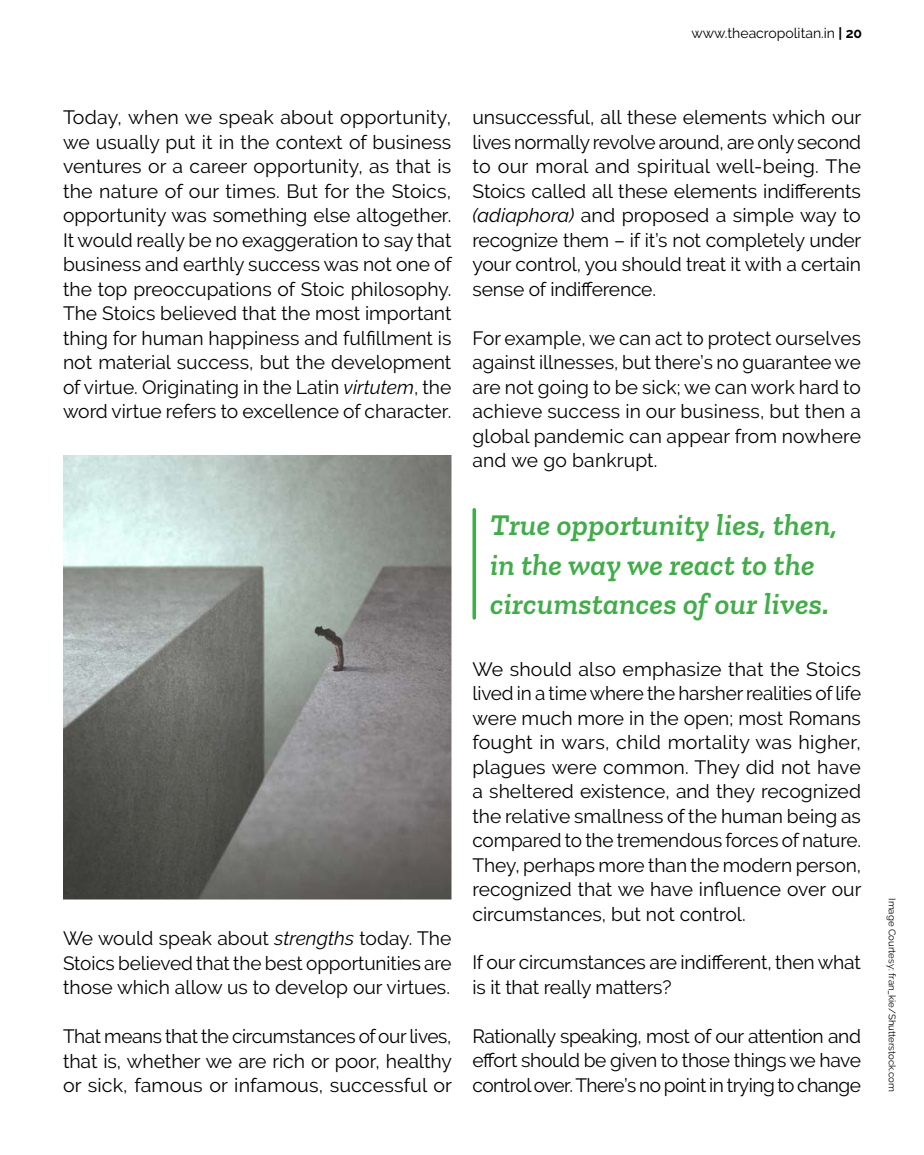
<style>
.page{position:relative;width:924px;height:1155px;background:#fff}
.page>*{position:absolute;margin:0;border:0;box-sizing:border-box;transform-origin:0 0}
.t1{font:italic 600 30.62px/39.4px "Zilla Slab";letter-spacing:.01em;color:#41ad49}
.t2{font:19.25px/24.5px "Raleway";letter-spacing:-.01em;color:#000;text-align:justify}
.t3{font:14px "Raleway";color:#000}
.t4{font:9.62px "Raleway";color:#000}
.s1{font-weight:700}
.s2{font-style:italic}
</style>
<div class="page">
<svg style="left:472px;top:510px;width:4px;height:108px"></svg>
<img style="left:63px;top:455px;width:389px;height:445px">
<p class="t3" style="left:691px;top:25px;width:172px">www.theacropolitan.in <span class="s1">| 20</span></p>
<p class="t2" style="left:63px;top:105px;width:390px">Today, when we speak about opportunity, we usually put it in the context of business ventures or a career opportunity, as that is the nature of our times. But for the Stoics, opportunity was something else altogether.<br>It would really be no exaggeration to say that business and earthly success was not one of the top preoccupations of Stoic philosophy.<br>The Stoics believed that the most important thing for human happiness and fulfillment is not material success, but the development of virtue. Originating in the Latin <span class="s2">virtutem</span>, the word virtue refers to excellence of character.</p>
<p class="t2" style="left:63px;top:926px;width:390px">We would speak about <span class="s2">strengths</span> today. The Stoics believed that the best opportunities are those which allow us to develop our virtues.</p>
<p class="t2" style="left:63px;top:1024px;width:391px">That means that the circumstances of our lives, that is, whether we are rich or poor, healthy or sick, famous or infamous, successful or</p>
<p class="t2" style="left:472px;top:105px;width:390px">unsuccessful, all these elements which our lives normally revolve around, are only second to our moral and spiritual well-being. The Stoics called all these elements indifferents <span class="s2">(adiaphora)</span> and proposed a simple way to recognize them – if it’s not completely under your control, you should treat it with a certain sense of indifference.</p>
<p class="t2" style="left:472px;top:326px;width:390px">For example, we can act to protect ourselves against illnesses, but there’s no guarantee we are not going to be sick; we can work hard to achieve success in our business, but then a global pandemic can appear from nowhere and we go bankrupt.</p>
<h1 class="t1" style="left:490px;top:506px;width:349px">True opportunity lies, then, in the way we react to the circumstances of our lives.</h1>
<p class="t2" style="left:472px;top:656px;width:390px">We should also emphasize that the Stoics lived in a time where the harsher realities of life were much more in the open; most Romans fought in wars, child mortality was higher, plagues were common. They did not have a sheltered existence, and they recognized the relative smallness of the human being as compared to the tremendous forces of nature.<br>They, perhaps more than the modern person, recognized that we have influence over our circumstances, but not control.</p>
<p class="t2" style="left:472px;top:950px;width:390px">If our circumstances are indifferent, then what is it that really matters?</p>
<p class="t2" style="left:472px;top:1024px;width:390px">Rationally speaking, most of our attention and effort should be given to those things we have control over. There’s no point in trying to change</p>
<p class="t4" style="left:898px;top:898px;width:195px;rotate:90deg">Image Courtesy: fran_kie/Shutterstock.com</p>
</div>
